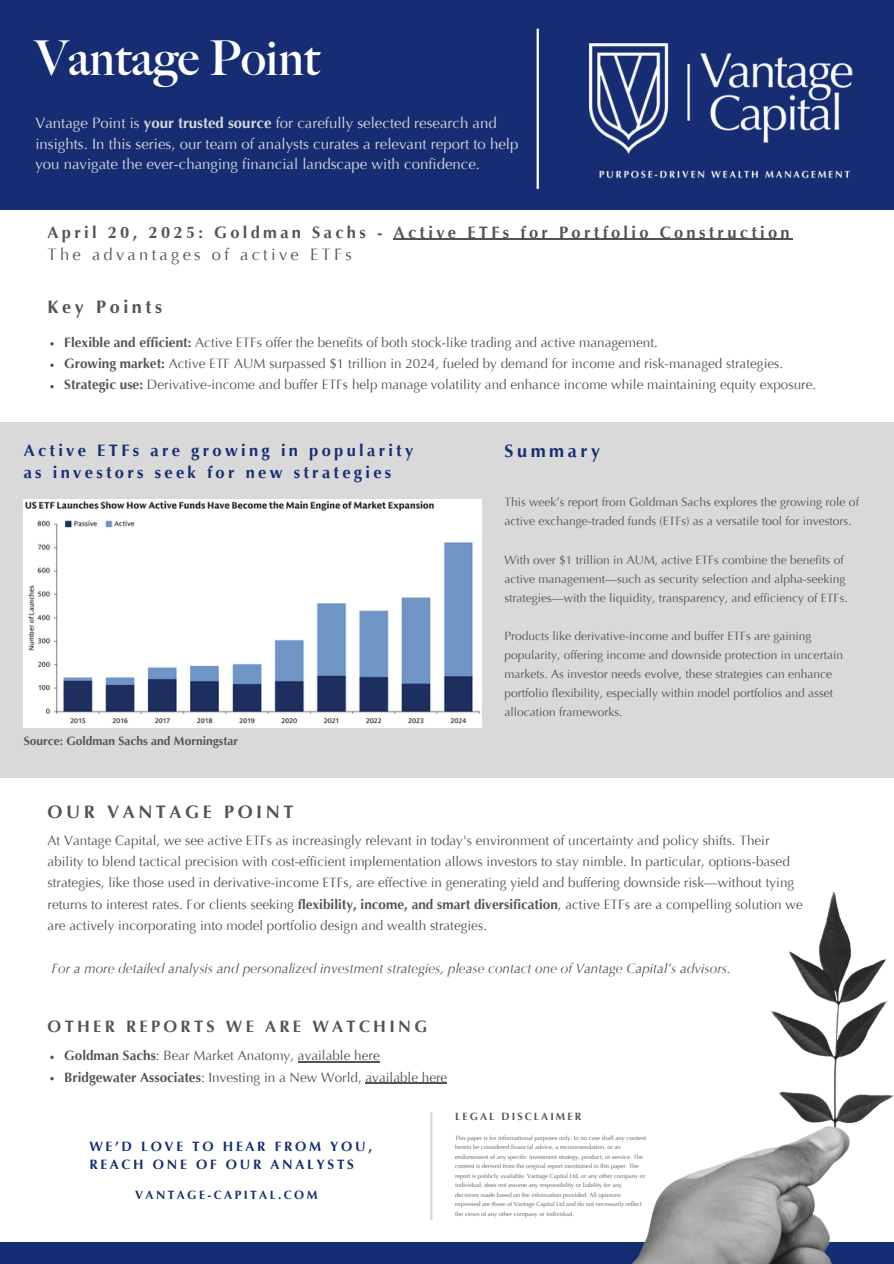
<style>
.page{position:relative;width:894px;height:1264px;background:#fff}
.page>*{position:absolute;margin:0;border:0;box-sizing:border-box;transform-origin:0 0}
.t1{font:700 48px "Big Caslon FB";color:#fff}
.t2{font:700 18px "Optima LT Pro";letter-spacing:.2em;color:#545454}
.t3{font:700 18px "Optima LT Pro";letter-spacing:.2em;color:#162d73}
.t4{font:700 16.5px/22.5px "Optima LT Pro";letter-spacing:.2em;color:#545454}
.t5{font:700 16.5px/22.5px "Optima LT Pro";letter-spacing:.2em;color:#162d73}
.t6{font:15px/20.2px "Optima LT Pro";color:#d9d9d9}
.t7{font:13.5px/21.5px "Optima LT Pro";color:#545454}
.t8{font:italic 13.5px "Optima LT Pro";color:#545454}
.t9{font:700 13.5px/18px "Optima LT Pro";letter-spacing:.2em;color:#162d73}
.t10{font:12px/19px "Optima LT Pro";color:#545454}
.t11{font:700 12px "Optima LT Pro";color:#545454}
.t12{font:700 12px "Optima LT Pro";letter-spacing:.2em;color:#162d73}
.t13{font:700 10.5px "Optima LT Pro";letter-spacing:.2em;color:#545454}
.t14{font:6px/9.4px "Optima LT Pro";color:#545454}
.s1{font-weight:700}
.s2{font-weight:400}
</style>
<div class="page">
<div style="left:0;top:0;width:893px;height:210px;background:#162d73"></div>
<img style="left:538px;top:43px;width:315px;height:142px">
<div style="left:0;top:1242px;width:893px;height:21px;background:#162d73"></div>
<img style="left:633px;top:891px;width:260px;height:372px">
<hr style="left:536px;top:29px;width:2px;height:160px;background:#fff">
<div style="left:0;top:422px;width:893px;height:356px;background:#d9d9d9"></div>
<hr style="left:430px;top:1112px;width:2px;height:108px;background:#d9d9d9">
<img style="left:24px;top:499px;width:457px;height:228px">
<svg style="left:50px;top:342px;width:4px;height:3px"></svg>
<svg style="left:50px;top:363px;width:4px;height:4px"></svg>
<svg style="left:50px;top:385px;width:4px;height:3px"></svg>
<hr style="left:393px;top:239px;width:399px;height:1px;background:#545454">
<hr style="left:298px;top:1061px;width:81px;height:1px;background:#545454">
<svg style="left:50px;top:1077px;width:4px;height:3px"></svg>
<hr style="left:365px;top:1082px;width:82px;height:1px;background:#545454">
<p class="t1" style="left:35px;top:32px;width:286px">Vantage Point</p>
<h3 class="t6" style="left:35px;top:115px;width:484px">Vantage Point is <span class="s1">your trusted source</span> for carefully selected research and insights. In this series, our team of analysts curates a relevant report to help you navigate the ever-changing financial landscape with confidence.</h3>
<h2 class="t4" style="left:48px;top:222px;width:743px">April 20, 2025: Goldman Sachs - Active ETFs for Portfolio Construction<br><span class="s2">The advantages of active ETFs</span></h2>
<p class="t2" style="left:48px;top:300px;width:116px">Key Points</p>
<p class="t7" style="left:64px;top:333px;width:595px"><span class="s1">Flexible and efficient:</span> Active ETFs offer the benefits of both stock-like trading and active management.</p>
<p class="t7" style="left:64px;top:354px;width:720px"><span class="s1">Growing market:</span> Active ETF AUM surpassed $1 trillion in 2024, fueled by demand for income and risk-managed strategies.</p>
<p class="t7" style="left:64px;top:375px;width:753px"><span class="s1">Strategic use:</span> Derivative-income and buffer ETFs help manage volatility and enhance income while maintaining equity exposure.</p>
<p class="t5" style="left:24px;top:440px;width:391px">Active ETFs are growing in popularity as investors seek for new strategies</p>
<p class="t11" style="left:24px;top:736px;width:216px">Source: Goldman Sachs and Morningstar</p>
<p class="t3" style="left:504px;top:443px;width:97px">Summary</p>
<h4 class="t10" style="left:504px;top:494px;width:356px">This week’s report from Goldman Sachs explores the growing role of active exchange-traded funds (ETFs) as a versatile tool for investors.</h4>
<h3 class="t10" style="left:504px;top:551px;width:344px">With over $1 trillion in AUM, active ETFs combine the benefits of active management—such as security selection and alpha-seeking strategies—with the liquidity, transparency, and efficiency of ETFs.</h3>
<p class="t10" style="left:504px;top:627px;width:340px">Products like derivative-income and buffer ETFs are gaining popularity, offering income and downside protection in uncertain markets. As investor needs evolve, these strategies can enhance portfolio flexibility, especially within model portfolios and asset allocation frameworks.</p>
<h3 class="t2" style="left:48px;top:804px;width:247px">OUR VANTAGE POINT</h3>
<p class="t7" style="left:48px;top:830px;width:756px">At Vantage Capital, we see active ETFs as increasingly relevant in today's environment of uncertainty and policy shifts. Their ability to blend tactical precision with cost-efficient implementation allows investors to stay nimble. In particular, options-based strategies, like those used in derivative-income ETFs, are effective in generating yield and buffering downside risk—without tying returns to interest rates. For clients seeking <span class="s1">flexibility, income, and smart diversification</span>, active ETFs are a compelling solution we are actively incorporating into model portfolio design and wealth strategies.</p>
<p class="t8" style="left:51px;top:963px;width:680px">For a more detailed analysis and personalized investment strategies, please contact one of Vantage Capital’s advisors.</p>
<p class="t4" style="left:48px;top:1016px;width:381px">OTHER REPORTS WE ARE WATCHING</p>
<p class="t7" style="left:64px;top:1046px;width:317px"><span class="s1">Goldman Sachs</span>: Bear Market Anatomy, available here</p>
<p class="t7" style="left:64px;top:1067px;width:384px"><span class="s1">Bridgewater Associates</span>: Investing in a New World, available here</p>
<h2 class="t9" style="left:89px;top:1138px;width:284px">WE’D LOVE TO HEAR FROM YOU,<br>REACH ONE OF OUR ANALYSTS</h2>
<p class="t12" style="left:135px;top:1190px;width:183px">VANTAGE-CAPITAL.COM</p>
<p class="t13" style="left:455px;top:1112px;width:128px">LEGAL DISCLAIMER</p>
<h6 class="t14" style="left:455px;top:1133px;width:192px">This paper is for informational purposes only. In no case shall any content herein be considered financial advice, a recommendation, or an endorsement of any specific investment strategy, product, or service. The content is derived from the original report mentioned in this paper. The report is publicly available. Vantage Capital Ltd, or any other company or individual, does not assume any responsibility or liability for any decisions made based on the information provided. All opinions expressed are those of Vantage Capital Ltd and do not necessarily reflect the views of any other company or individual.</h6>
</div>
